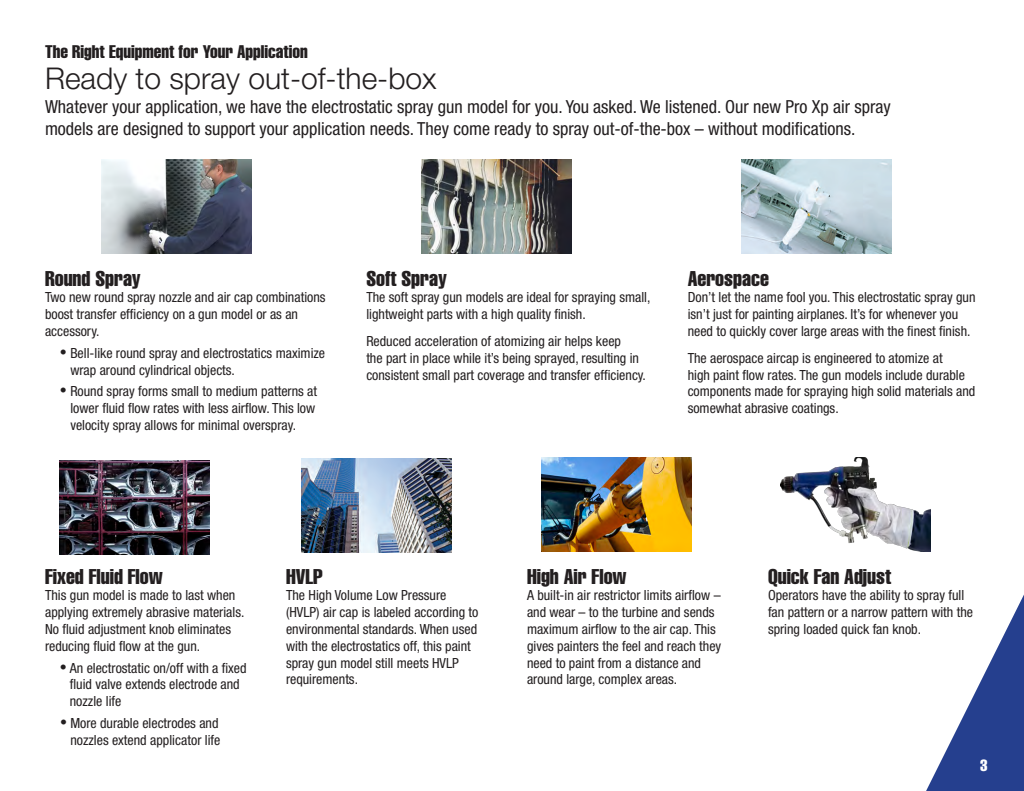
<style>
.page{position:relative;width:1024px;height:791px;background:#fff}
.page>*{position:absolute;margin:0;border:0;box-sizing:border-box;transform-origin:0 0}
.Body_Copy_White{font:300 30px "Helvetica Neue LT Std";color:#231f20}
.Body_Copy_White-2{font:21px "Helvetica LT Std Comp";color:#231f20}
.Body_Copy_White-3{font:condensed 18px/21.6px "Helvetica Neue LT Std";color:#231f20}
.Body_Copy_White-4{font:18px "Helvetica LT Std Comp";color:#231f20}
.Body_Copy_White-5{font:16px "Helvetica LT Std Comp";color:#fff}
.Body_Copy_White-6{font:condensed 14px/16.8px "Helvetica Neue LT Std";color:#231f20}
</style>
<div class="page">
<svg style="left:926px;top:595px;width:98px;height:196px"></svg>
<img style="left:421px;top:160px;width:150px;height:94px">
<img style="left:101px;top:160px;width:150px;height:94px">
<img style="left:741px;top:160px;width:150px;height:94px">
<img style="left:301px;top:459px;width:150px;height:94px">
<img style="left:59px;top:460px;width:150px;height:94px">
<img style="left:541px;top:458px;width:150px;height:94px">
<img style="left:780px;top:458px;width:150px;height:94px">
<p class="Body_Copy_White-4" style="left:45px;top:40px;width:264px">The Right Equipment for Your Application</p>
<p class="Body_Copy_White" style="left:45px;top:60px;width:393px">Ready to spray out-of-the-box</p>
<p class="Body_Copy_White-3" style="left:45px;top:96px;width:847px">Whatever your application, we have the electrostatic spray gun model for you. You asked. We listened. Our new Pro Xp air spray models are designed to support your application needs. They come ready to spray out-of-the-box – without modifications.</p>
<p class="Body_Copy_White-2" style="left:45px;top:265px;width:97px">Round Spray</p>
<p class="Body_Copy_White-6" style="left:45px;top:289px;width:282px">Two new round spray nozzle and air cap combinations boost transfer efficiency on a gun model or as an accessory.</p>
<p class="Body_Copy_White-6" style="left:70px;top:344px;width:256px;text-indent:-10px">• Bell-like round spray and electrostatics maximize wrap around cylindrical objects.</p>
<p class="Body_Copy_White-6" style="left:70px;top:383px;width:248px;text-indent:-10px">• Round spray forms small to medium patterns at lower fluid flow rates with less airflow. This low velocity spray allows for minimal overspray.</p>
<p class="Body_Copy_White-2" style="left:366px;top:265px;width:82px">Soft Spray</p>
<p class="Body_Copy_White-6" style="left:366px;top:289px;width:286px">The soft spray gun models are ideal for spraying small, lightweight parts with a high quality finish.</p>
<p class="Body_Copy_White-6" style="left:366px;top:333px;width:281px">Reduced acceleration of atomizing air helps keep<br>the part in place while it’s being sprayed, resulting in consistent small part coverage and transfer efficiency.</p>
<p class="Body_Copy_White-2" style="left:688px;top:265px;width:83px">Aerospace</p>
<p class="Body_Copy_White-6" style="left:688px;top:289px;width:289px">Don’t let the name fool you. This electrostatic spray gun isn’t just for painting airplanes. It’s for whenever you need to quickly cover large areas with the finest finish.</p>
<p class="Body_Copy_White-6" style="left:688px;top:349px;width:289px">The aerospace aircap is engineered to atomize at<br>high paint flow rates. The gun models include durable components made for spraying high solid materials and somewhat abrasive coatings.</p>
<p class="Body_Copy_White-2" style="left:45px;top:563px;width:119px">Fixed Fluid Flow</p>
<p class="Body_Copy_White-6" style="left:45px;top:587px;width:201px">This gun model is made to last when applying extremely abrasive materials.<br>No fluid adjustment knob eliminates reducing fluid flow at the gun.</p>
<p class="Body_Copy_White-6" style="left:70px;top:659px;width:178px;text-indent:-10px">• An electrostatic on/off with a fixed fluid valve extends electrode and nozzle life</p>
<p class="Body_Copy_White-6" style="left:60px;top:715px;width:162px;text-align:right">• More durable electrodes and nozzles extend applicator life</p>
<p class="Body_Copy_White-2" style="left:286px;top:563px;width:39px">HVLP</p>
<p class="Body_Copy_White-6" style="left:286px;top:587px;width:194px">The High Volume Low Pressure (HVLP) air cap is labeled according to environmental standards. When used with the electrostatics off, this paint spray gun model still meets HVLP requirements.</p>
<p class="Body_Copy_White-2" style="left:527px;top:563px;width:101px">High Air Flow</p>
<p class="Body_Copy_White-6" style="left:527px;top:587px;width:196px">A built-in air restrictor limits airflow – and wear – to the turbine and sends maximum airflow to the air cap. This gives painters the feel and reach they need to paint from a distance and around large, complex areas.</p>
<p class="Body_Copy_White-2" style="left:768px;top:563px;width:125px">Quick Fan Adjust</p>
<p class="Body_Copy_White-6" style="left:768px;top:587px;width:207px">Operators have the ability to spray full fan pattern or a narrow pattern with the spring loaded quick fan knob.</p>
<p class="Body_Copy_White-5" style="left:980px;top:756px;width:9px">3</p>
</div>
